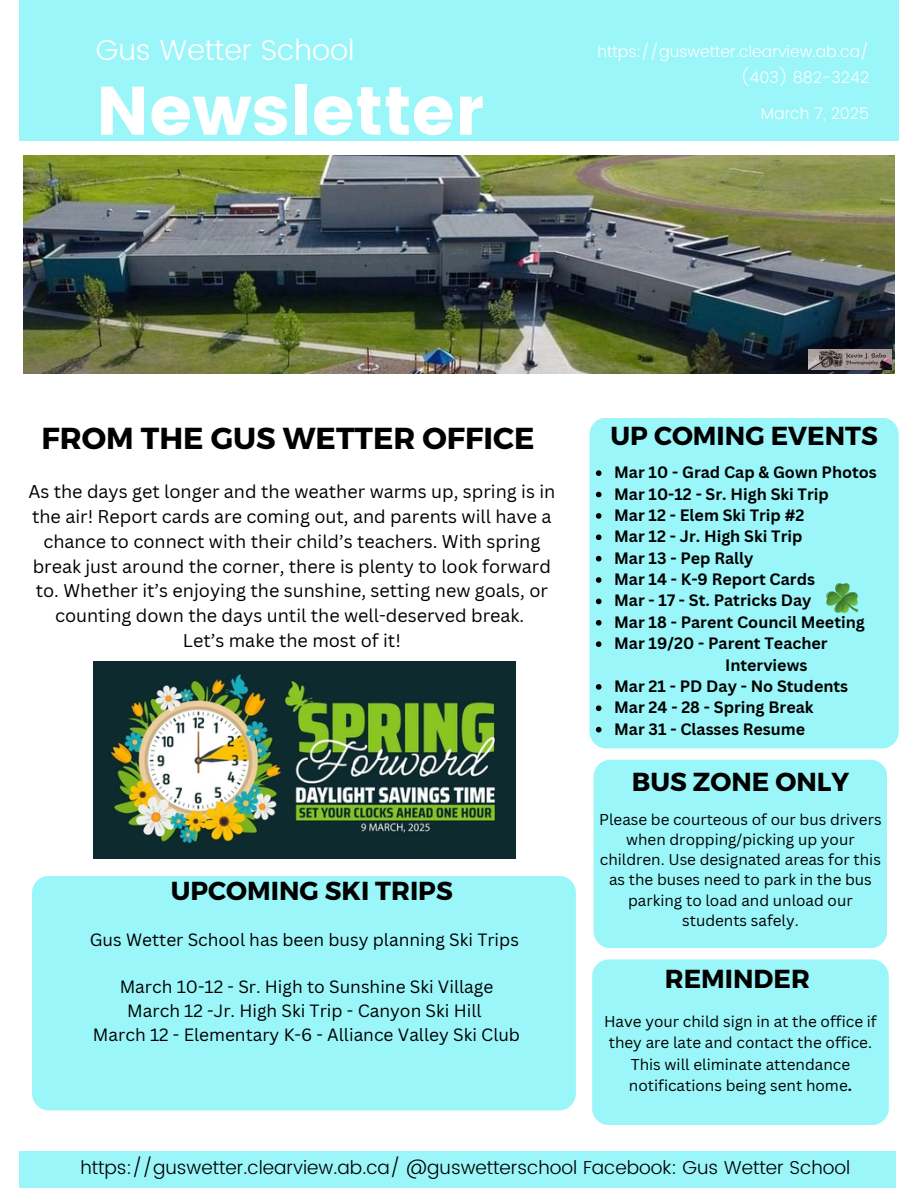
<style>
.page{position:relative;width:918px;height:1188px;background:#fff}
.page>*{position:absolute;margin:0;border:0;box-sizing:border-box;transform-origin:0 0}
.t1{font:68.4px "Poppins";color:#fff}
.t2{font:700 30.3px "Montserrat";color:#000}
.t3{font:300 28.8px "Poppins";color:#fff}
.t4{font:700 25.95px "Montserrat";color:#000}
.t5{font:300 18.75px "Poppins";color:#000}
.t6{font:18px/24.8px "Canva Sans";color:#000;text-align:center}
.t7{font:17.25px/23.7px "Canva Sans";color:#000;text-align:center}
.t8{font:700 16.05px "Canva Sans";color:#000}
.t9{font:300 15.9px "Poppins";color:#fff}
.t10{font:15.3px/20.2px "Canva Sans";color:#000;text-align:center}
.s1{font-weight:700}
</style>
<div class="page">
<div style="left:19px;top:0;width:880px;height:141px;background:#9af6f9"></div>
<div style="left:19px;top:1151px;width:877px;height:37px;background:#9af6f9"></div>
<img style="left:24px;top:155px;width:870px;height:219px">
<img style="left:809px;top:349px;width:83px;height:21px">
<div style="left:590px;top:418px;width:309px;height:330px;background:#9af6f9;border-radius:17px"></div>
<div style="left:594px;top:760px;width:293px;height:188px;background:#9af6f9;border-radius:17px"></div>
<div style="left:32px;top:876px;width:544px;height:234px;background:#9af6f9;border-radius:17px"></div>
<div style="left:592px;top:959px;width:297px;height:166px;background:#9af6f9;border-radius:17px"></div>
<img style="left:93px;top:662px;width:422px;height:197px">
<img style="left:826px;top:583px;width:33px;height:31px">
<svg style="left:596px;top:470px;width:6px;height:6px"></svg>
<svg style="left:596px;top:492px;width:6px;height:5px"></svg>
<svg style="left:596px;top:513px;width:6px;height:6px"></svg>
<svg style="left:596px;top:534px;width:6px;height:6px"></svg>
<svg style="left:596px;top:556px;width:6px;height:5px"></svg>
<svg style="left:596px;top:577px;width:6px;height:6px"></svg>
<svg style="left:596px;top:599px;width:6px;height:5px"></svg>
<svg style="left:596px;top:620px;width:6px;height:6px"></svg>
<svg style="left:596px;top:641px;width:6px;height:6px"></svg>
<svg style="left:596px;top:684px;width:6px;height:6px"></svg>
<svg style="left:596px;top:705px;width:6px;height:6px"></svg>
<svg style="left:596px;top:727px;width:6px;height:5px"></svg>
<p class="t3" style="left:96px;top:33px;width:260px">Gus Wetter School</p>
<h2 class="t1" style="left:96px;top:71px;width:389px">Newsletter</h2>
<h5 class="t9" style="left:597px;top:42px;width:273px">https://guswetter.clearview.ab.ca/</h5>
<h1 class="t9" style="left:740px;top:68px;width:130px">(403) 882-3242</h1>
<p class="t9" style="left:761px;top:105px;width:110px">March 7, 2025</p>
<p class="t2" style="left:42px;top:418px;width:495px">FROM THE GUS WETTER OFFICE</p>
<p class="t6" style="left:28px;top:479px;width:529px">As the days get longer and the weather warms up, spring is in the air! Report cards are coming out, and parents will have a chance to connect with their child’s teachers. With spring break just around the corner, there is plenty to look forward to. Whether it’s enjoying the sunshine, setting new goals, or counting down the days until the well-deserved break.<br>Let’s make the most of it!</p>
<p class="t4" style="left:171px;top:874px;width:284px">UPCOMING SKI TRIPS</p>
<p class="t7" style="left:90px;top:928px;width:431px">Gus Wetter School has been busy planning Ski Trips</p>
<p class="t7" style="left:93px;top:975px;width:429px">March 10-12 - Sr. High to Sunshine Ski Village<br>March 12 -Jr. High Ski Trip - Canyon Ski Hill<br>March 12 - Elementary K-6 - Alliance Valley Ski Club</p>
<h6 class="t4" style="left:611px;top:419px;width:269px">UP COMING EVENTS</h6>
<h4 class="t8" style="left:614px;top:461px;width:264px">Mar 10 - Grad Cap &amp; Gown Photos</h4>
<h5 class="t8" style="left:614px;top:482px;width:216px">Mar 10-12 - Sr. High Ski Trip</h5>
<h5 class="t8" style="left:614px;top:504px;width:192px">Mar 12 - Elem Ski Trip #2</h5>
<h4 class="t8" style="left:614px;top:525px;width:190px">Mar 12 - Jr. High Ski Trip</h4>
<p class="t8" style="left:614px;top:547px;width:141px">Mar 13 - Pep Rally</p>
<p class="t8" style="left:614px;top:568px;width:202px">Mar 14 - K-9 Report Cards</p>
<p class="t8" style="left:614px;top:589px;width:199px">Mar - 17 - St. Patricks Day</p>
<p class="t8" style="left:614px;top:611px;width:252px">Mar 18 - Parent Council Meeting</p>
<p class="t8" style="left:614px;top:632px;width:215px">Mar 19/20 - Parent Teacher</p>
<p class="t8" style="left:725px;top:653px;width:84px">Interviews</p>
<p class="t8" style="left:614px;top:675px;width:236px">Mar 21 - PD Day - No Students</p>
<p class="t8" style="left:614px;top:696px;width:201px">Mar 24 - 28 - Spring Break</p>
<p class="t8" style="left:614px;top:718px;width:192px">Mar 31 - Classes Resume</p>
<p class="t4" style="left:632px;top:765px;width:219px">BUS ZONE ONLY</p>
<p class="t10" style="left:599px;top:809px;width:284px">Please be courteous of our bus drivers when dropping/picking up your children. Use designated areas for this as the buses need to park in the bus parking to load and unload our students safely.</p>
<p class="t4" style="left:665px;top:962px;width:147px">REMINDER</p>
<h3 class="t10" style="left:604px;top:1010px;width:274px;line-height:21.3px">Have your child sign in at the office if they are late and contact the office.</h3>
<p class="t10" style="left:629px;top:1053px;width:225px;line-height:21.3px;text-align:left">This will eliminate attendance notifications being sent home<span class="s1">.</span></p>
<p class="t5" style="left:80px;top:1156px;width:772px">https://guswetter.clearview.ab.ca/ @guswetterschool Facebook: Gus Wetter School</p>
</div>
